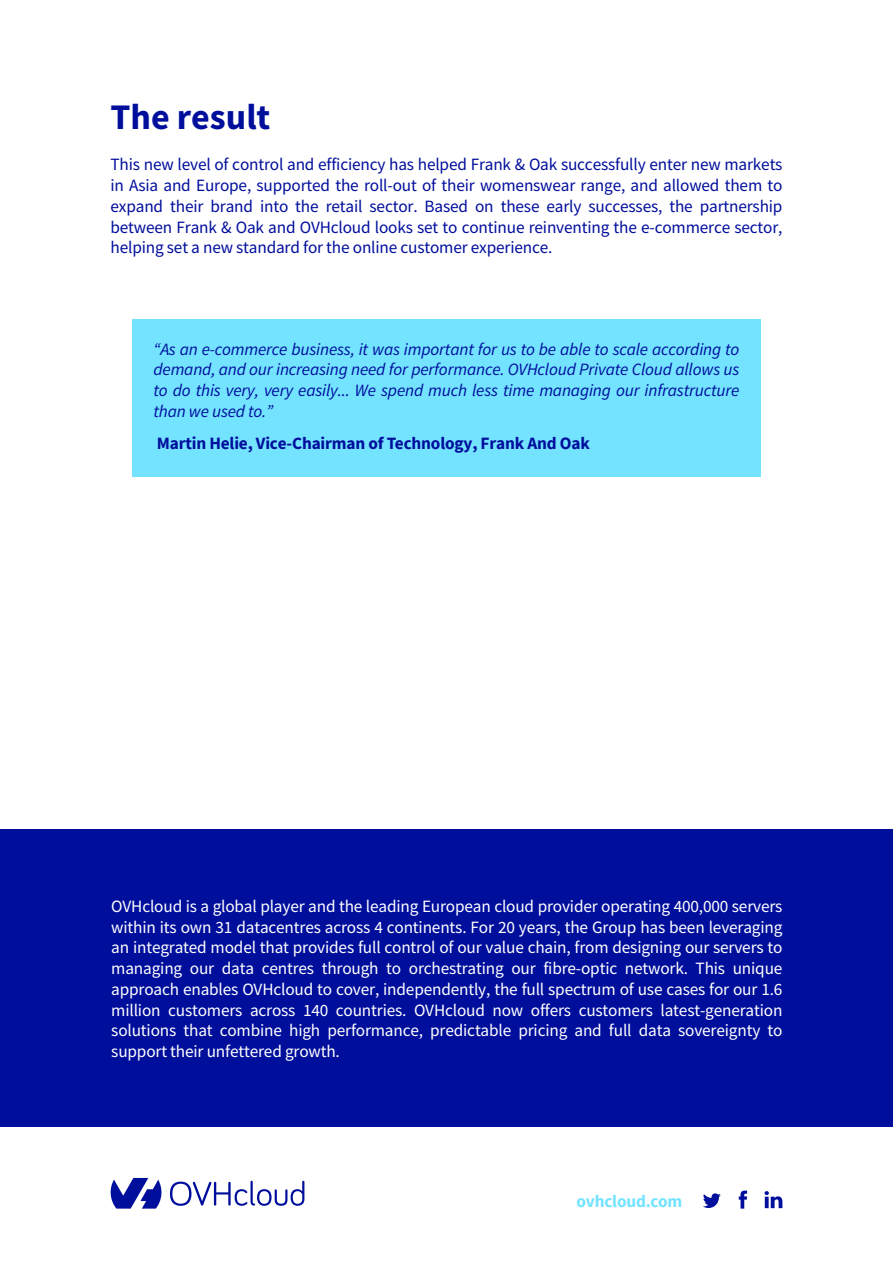
<style>
.page{position:relative;width:893px;height:1263px;background:#fff}
.page>*{position:absolute;margin:0;border:0;box-sizing:border-box;transform-origin:0 0}
.t1{font:700 36px "Source Sans Pro";color:#000e9c}
.t2{font:17.25px/20.7px "Source Sans Pro";letter-spacing:-.01em;color:#fff;text-align:justify}
.t3{font:17.25px/20.7px "Source Sans Pro";letter-spacing:-.01em;color:#000e9c;text-align:justify}
.t4{font:italic 17.25px/20.7px "Source Sans Pro";letter-spacing:-.01em;color:#000e9c;text-align:justify}
.t5{font:700 17.25px "Source Sans Pro";letter-spacing:-.01em;color:#000e9c}
.t6{font:700 17.25px "Source Sans Pro";letter-spacing:-.01em;color:#73e3ff}
</style>
<div class="page">
<svg style="left:110px;top:1178px;width:52px;height:30px"></svg>
<svg style="left:170px;top:1181px;width:134px;height:25px"></svg>
<svg style="left:739px;top:1190px;width:8px;height:18px"></svg>
<svg style="left:765px;top:1191px;width:17px;height:17px"></svg>
<svg style="left:703px;top:1193px;width:18px;height:15px"></svg>
<div style="left:0;top:829px;width:893px;height:298px;background:#000e9c"></div>
<div style="left:132px;top:319px;width:629px;height:158px;background:#73e3ff"></div>
<h1 class="t1" style="left:111px;top:93px;width:161px">The result</h1>
<p class="t3" style="left:111px;top:154px;width:673px">This new level of control and efficiency has helped Frank &amp; Oak successfully enter new markets in Asia and Europe, supported the roll-out of their womenswear range, and allowed them to expand their brand into the retail sector. Based on these early successes, the partnership between Frank &amp; Oak and OVHcloud looks set to continue reinventing the e-commerce sector, helping set a new standard for the online customer experience.</p>
<p class="t4" style="left:153px;top:338px;width:587px">“As an e-commerce business, it was important for us to be able to scale according to demand, and our increasing need for performance. OVHcloud Private Cloud allows us to do this very, very easily... We spend much less time managing our infrastructure than we used to.”</p>
<p class="t5" style="left:157px;top:432px;width:434px">Martin Helie, Vice-Chairman of Technology, Frank And Oak</p>
<p class="t2" style="left:111px;top:896px;width:673px">OVHcloud is a global player and the leading European cloud provider operating 400,000 servers within its own 31 datacentres across 4 continents. For 20 years, the Group has been leveraging an integrated model that provides full control of our value chain, from designing our servers to managing our data centres through to orchestrating our fibre-optic network. This unique approach enables OVHcloud to cover, independently, the full spectrum of use cases for our 1.6 million customers across 140 countries. OVHcloud now offers customers latest-generation solutions that combine high performance, predictable pricing and full data sovereignty to support their unfettered growth.</p>
<p class="t6" style="left:577px;top:1190px;width:107px">ovhcloud.com</p>
</div>
